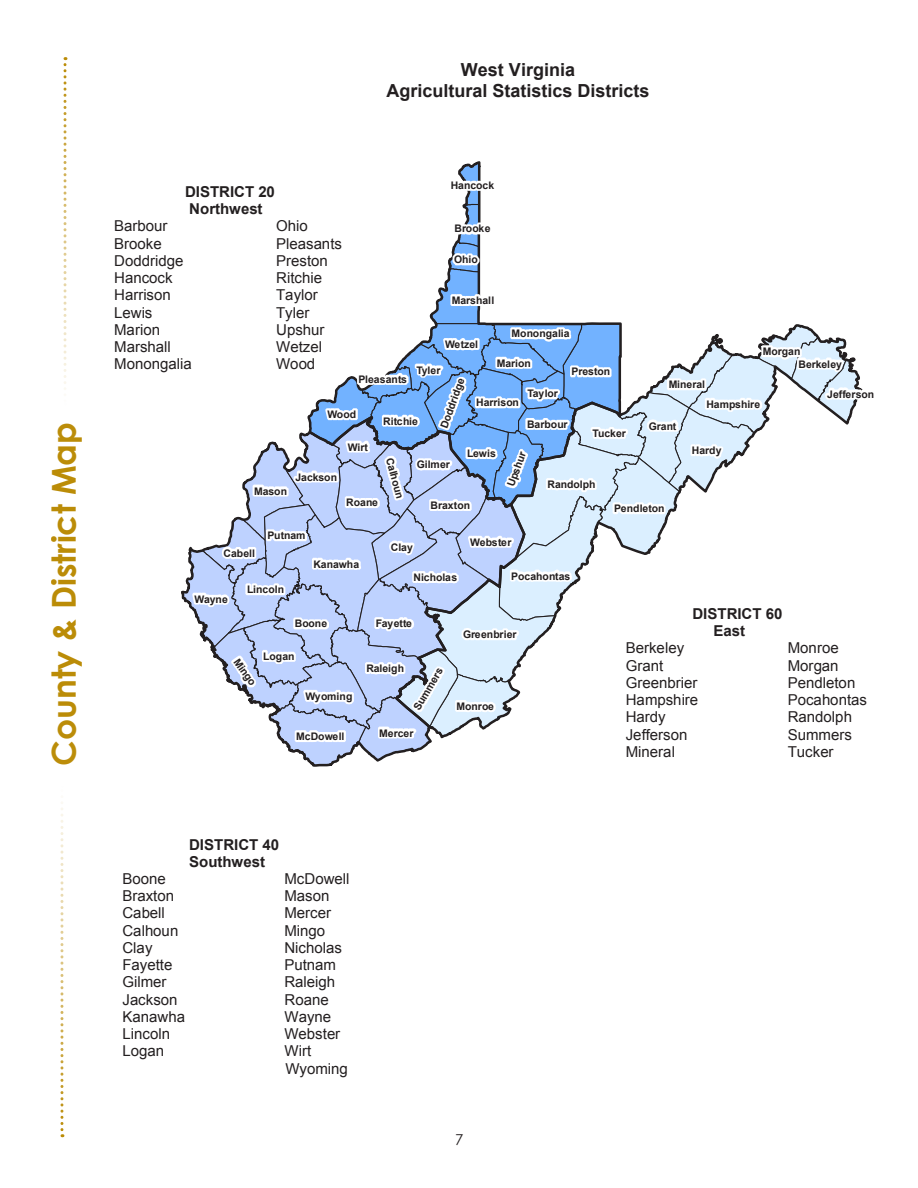
<style>
.page{position:relative;width:918px;height:1188px;background:#fff}
.page>*{position:absolute;margin:0;border:0;box-sizing:border-box;transform-origin:0 0}
.t1{font:700 33px "Century Gothic";color:#bb8c07}
.t2{font:700 18px/21px "Arial";color:#231f20;text-align:center}
.t3{font:15px/17.2px "Arial";color:#231f20}
.t4{font:700 15px/17.2px "Arial";color:#231f20}
.t5{font:15px "Century Gothic";color:#231f20}
.t6{font:700 10.5px "Arial";letter-spacing:-.005em;color:#231f20}
</style>
<div class="page">
<svg style="left:64px;top:57px;width:3px;height:333px"></svg>
<svg style="left:60px;top:802px;width:3px;height:335px"></svg>
<svg style="left:181px;top:161px;width:682px;height:606px"></svg>
<h1 class="t1" style="left:39px;top:766px;width:345px;rotate:-90deg">County &amp; District Map</h1>
<p class="t4" style="left:185px;top:184px;width:91px">DISTRICT 20<br>Northwest</p>
<p class="t2" style="left:386px;top:60px;width:264px">West Virginia<br>Agricultural Statistics Districts</p>
<p class="t6" style="left:451px;top:178px;width:45px">Hancock</p>
<p class="t3" style="left:114px;top:218px;width:55px">Barbour</p>
<p class="t3" style="left:276px;top:218px;width:33px">Ohio</p>
<p class="t3" style="left:114px;top:235px;width:49px">Brooke</p>
<p class="t3" style="left:276px;top:235px;width:67px">Pleasants</p>
<p class="t3" style="left:114px;top:252px;width:71px">Doddridge</p>
<p class="t3" style="left:276px;top:252px;width:53px">Preston</p>
<p class="t3" style="left:114px;top:270px;width:60px">Hancock</p>
<p class="t3" style="left:276px;top:270px;width:47px">Ritchie</p>
<p class="t3" style="left:114px;top:287px;width:58px">Harrison</p>
<p class="t3" style="left:276px;top:287px;width:43px">Taylor</p>
<p class="t3" style="left:114px;top:304px;width:40px">Lewis</p>
<p class="t3" style="left:276px;top:304px;width:35px">Tyler</p>
<p class="t3" style="left:114px;top:321px;width:47px">Marion</p>
<p class="t3" style="left:276px;top:321px;width:50px">Upshur</p>
<p class="t3" style="left:114px;top:338px;width:58px">Marshall</p>
<p class="t3" style="left:276px;top:338px;width:47px">Wetzel</p>
<p class="t3" style="left:114px;top:356px;width:79px">Monongalia</p>
<p class="t3" style="left:276px;top:356px;width:41px">Wood</p>
<p class="t6" style="left:454px;top:222px;width:38px">Brooke</p>
<p class="t6" style="left:454px;top:253px;width:25px">Ohio</p>
<p class="t6" style="left:452px;top:293px;width:44px">Marshall</p>
<p class="t6" style="left:512px;top:327px;width:60px">Monongalia</p>
<p class="t6" style="left:445px;top:337px;width:34px">Wetzel</p>
<p class="t6" style="left:763px;top:345px;width:39px">Morgan</p>
<p class="t6" style="left:497px;top:356px;width:36px">Marion</p>
<p class="t6" style="left:798px;top:357px;width:45px">Berkeley</p>
<p class="t6" style="left:416px;top:363px;width:26px">Tyler</p>
<p class="t6" style="left:572px;top:365px;width:40px">Preston</p>
<p class="t6" style="left:358px;top:372px;width:50px">Pleasants</p>
<p class="t6" style="left:437px;top:425px;width:54px;rotate:-70deg">Doddridge</p>
<p class="t6" style="left:669px;top:378px;width:38px">Mineral</p>
<p class="t6" style="left:527px;top:387px;width:32px">Taylor</p>
<p class="t6" style="left:827px;top:387px;width:49px">Jefferson</p>
<p class="t6" style="left:476px;top:396px;width:44px">Harrison</p>
<p class="t6" style="left:706px;top:397px;width:56px">Hampshire</p>
<p class="t6" style="left:328px;top:408px;width:30px">Wood</p>
<p class="t6" style="left:383px;top:414px;width:36px">Ritchie</p>
<p class="t6" style="left:527px;top:417px;width:42px">Barbour</p>
<p class="t6" style="left:649px;top:419px;width:29px">Grant</p>
<p class="t6" style="left:593px;top:426px;width:35px">Tucker</p>
<p class="t6" style="left:254px;top:484px;width:35px">Mason</p>
<p class="t6" style="left:296px;top:470px;width:43px">Jackson</p>
<p class="t6" style="left:348px;top:440px;width:22px">Wirt</p>
<p class="t6" style="left:346px;top:495px;width:33px">Roane</p>
<p class="t6" style="left:396px;top:456px;width:43px;rotate:75deg">Calhoun</p>
<p class="t6" style="left:417px;top:458px;width:34px">Gilmer</p>
<p class="t6" style="left:467px;top:446px;width:30px">Lewis</p>
<p class="t6" style="left:431px;top:498px;width:41px">Braxton</p>
<p class="t6" style="left:504px;top:484px;width:38px;rotate:-70deg">Upshur</p>
<p class="t6" style="left:547px;top:477px;width:50px">Randolph</p>
<p class="t6" style="left:224px;top:546px;width:33px">Cabell</p>
<p class="t6" style="left:267px;top:529px;width:40px">Putnam</p>
<p class="t6" style="left:195px;top:592px;width:35px">Wayne</p>
<p class="t6" style="left:247px;top:583px;width:39px">Lincoln</p>
<p class="t6" style="left:313px;top:557px;width:47px">Kanawha</p>
<p class="t6" style="left:391px;top:540px;width:24px">Clay</p>
<p class="t6" style="left:414px;top:570px;width:45px">Nicholas</p>
<p class="t6" style="left:470px;top:535px;width:43px">Webster</p>
<p class="t6" style="left:511px;top:569px;width:61px">Pocahontas</p>
<p class="t6" style="left:295px;top:617px;width:34px">Boone</p>
<p class="t6" style="left:242px;top:656px;width:32px;rotate:55deg">Mingo</p>
<p class="t6" style="left:263px;top:649px;width:33px">Logan</p>
<p class="t6" style="left:306px;top:689px;width:48px">Wyoming</p>
<p class="t6" style="left:296px;top:730px;width:50px">McDowell</p>
<p class="t6" style="left:376px;top:616px;width:38px">Fayette</p>
<p class="t6" style="left:366px;top:661px;width:39px">Raleigh</p>
<p class="t6" style="left:410px;top:706px;width:49px;rotate:-60deg">Summers</p>
<p class="t6" style="left:379px;top:726px;width:36px">Mercer</p>
<p class="t6" style="left:463px;top:628px;width:55px">Greenbrier</p>
<p class="t6" style="left:456px;top:699px;width:39px">Monroe</p>
<p class="t6" style="left:614px;top:502px;width:52px">Pendleton</p>
<p class="t6" style="left:692px;top:444px;width:31px">Hardy</p>
<p class="t4" style="left:713px;top:606px;width:71px;text-indent:-21px">DISTRICT 60<br>East</p>
<p class="t3" style="left:626px;top:640px;width:60px">Berkeley</p>
<p class="t3" style="left:788px;top:640px;width:52px">Monroe</p>
<p class="t3" style="left:626px;top:657px;width:39px">Grant</p>
<p class="t3" style="left:788px;top:657px;width:52px">Morgan</p>
<p class="t3" style="left:626px;top:674px;width:73px">Greenbrier</p>
<p class="t3" style="left:788px;top:674px;width:69px">Pendleton</p>
<p class="t3" style="left:626px;top:691px;width:74px">Hampshire</p>
<p class="t3" style="left:788px;top:691px;width:81px">Pocahontas</p>
<p class="t3" style="left:626px;top:709px;width:42px">Hardy</p>
<p class="t3" style="left:788px;top:709px;width:66px">Randolph</p>
<p class="t3" style="left:626px;top:726px;width:63px">Jefferson</p>
<p class="t3" style="left:788px;top:726px;width:66px">Summers</p>
<p class="t3" style="left:626px;top:743px;width:51px">Mineral</p>
<p class="t3" style="left:788px;top:743px;width:47px">Tucker</p>
<p class="t4" style="left:189px;top:836px;width:92px">DISTRICT 40<br>Southwest</p>
<p class="t3" style="left:122px;top:870px;width:45px">Boone</p>
<p class="t3" style="left:284px;top:870px;width:67px">McDowell</p>
<p class="t3" style="left:122px;top:887px;width:53px">Braxton</p>
<p class="t3" style="left:284px;top:887px;width:47px">Mason</p>
<p class="t3" style="left:122px;top:905px;width:44px">Cabell</p>
<p class="t3" style="left:284px;top:905px;width:48px">Mercer</p>
<p class="t3" style="left:122px;top:922px;width:57px">Calhoun</p>
<p class="t3" style="left:284px;top:922px;width:42px">Mingo</p>
<p class="t3" style="left:122px;top:939px;width:32px">Clay</p>
<p class="t3" style="left:284px;top:939px;width:59px">Nicholas</p>
<p class="t3" style="left:122px;top:956px;width:52px">Fayette</p>
<p class="t3" style="left:284px;top:956px;width:53px">Putnam</p>
<p class="t3" style="left:122px;top:974px;width:46px">Gilmer</p>
<p class="t3" style="left:284px;top:974px;width:52px">Raleigh</p>
<p class="t3" style="left:122px;top:991px;width:57px">Jackson</p>
<p class="t3" style="left:284px;top:991px;width:46px">Roane</p>
<p class="t3" style="left:122px;top:1008px;width:64px">Kanawha</p>
<p class="t3" style="left:284px;top:1008px;width:48px">Wayne</p>
<p class="t3" style="left:122px;top:1025px;width:49px">Lincoln</p>
<p class="t3" style="left:284px;top:1025px;width:57px">Webster</p>
<p class="t3" style="left:122px;top:1043px;width:43px">Logan</p>
<p class="t3" style="left:284px;top:1043px;width:65px">Wirt<br>Wyoming</p>
<p class="t5" style="left:455px;top:1129px;width:10px">7</p>
</div>
